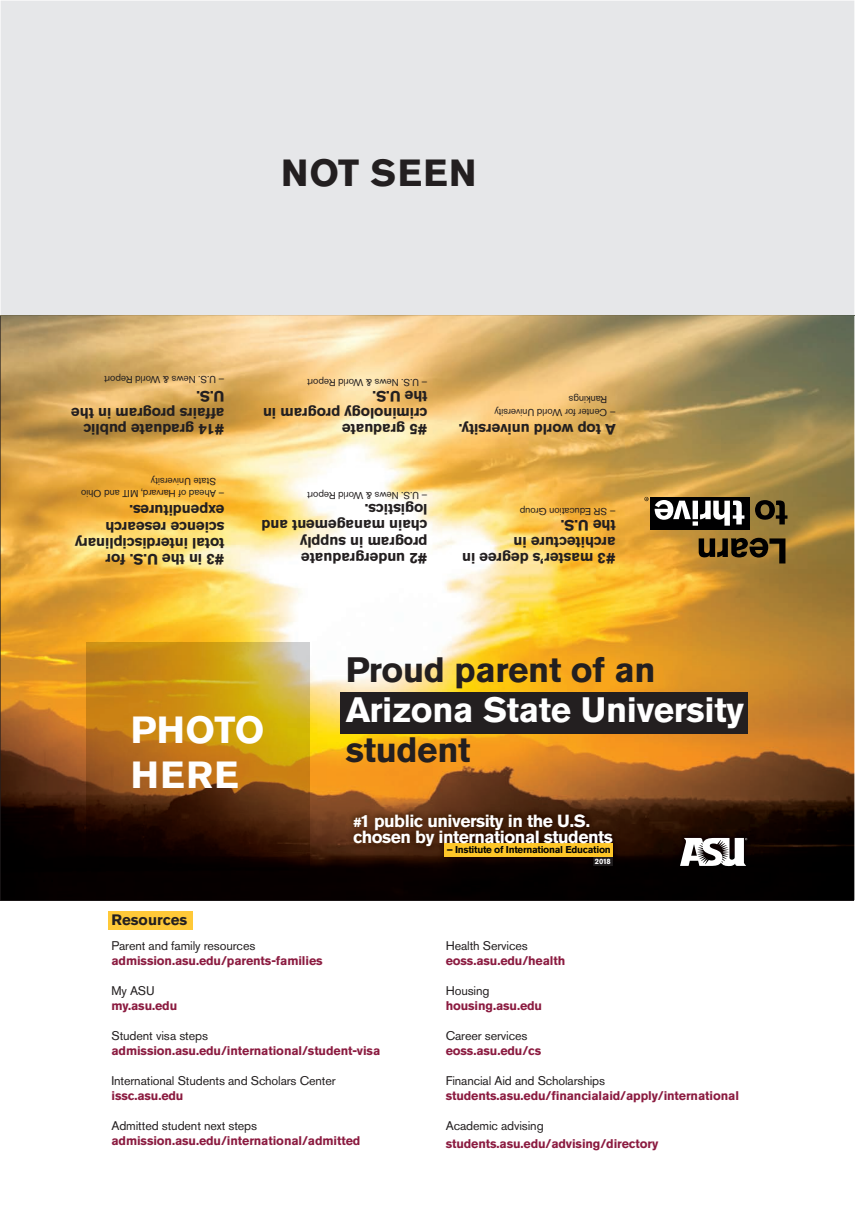
<style>
.page{position:relative;width:855px;height:1215px;background:#fff}
.page>*{position:absolute;margin:0;border:0;box-sizing:border-box;transform-origin:0 0}
.t1{font:700 37.5px/45px "Akzidenz Grotesk Std";letter-spacing:.02em;color:#fff}
.t2{font:700 37.5px "Akzidenz Grotesk Std";letter-spacing:.04em;color:#231f20}
.t3{font:700 35px "Akzidenz Grotesk Std";letter-spacing:-.01em;color:#231f20}
.t4{font:700 35px "Akzidenz Grotesk Std";letter-spacing:-.01em;color:#fff}
.t5{font:700 17.5px/16.6px "Akzidenz Grotesk Std";letter-spacing:-.03em;color:#fff}
.t6{font:700 15px/16.2px "Akzidenz Grotesk Std";letter-spacing:-.01em;color:#231f20}
.t7{font:700 12.5px "Akzidenz Grotesk Std";letter-spacing:-.01em;color:#8b1b40}
.t8{font:12.5px "Akzidenz Grotesk Std";letter-spacing:-.01em;color:#231f20}
.t9{font:10px/12.5px "Akzidenz Grotesk Std";letter-spacing:-.01em;color:#231f20}
.t10{font:700 9.88px "Akzidenz Grotesk Std";letter-spacing:-.03em;color:#040503}
.t11{font:700 7.62px "Akzidenz Grotesk Std";color:#fff}
.s1{font-size:13.12px}
</style>
<div class="page">
<img style="left:1px;top:315px;width:853px;height:585px">
<div style="left:1px;top:1px;width:853px;height:314px;background:#e6e7e9"></div>
<img style="left:86px;top:642px;width:224px;height:224px">
<div style="left:341px;top:692px;width:407px;height:42px;background:#231f20"></div>
<img style="left:347px;top:807px;width:273px;height:66px">
<div style="left:593px;top:856px;width:20px;height:10px;background:#201d1e"></div>
<div style="left:444px;top:843px;width:169px;height:13px;background:#fec628"></div>
<img style="left:674px;top:831px;width:79px;height:42px">
<svg style="left:680px;top:838px;width:67px;height:28px"></svg>
<div style="left:108px;top:912px;width:84px;height:18px;background:#ffc938"></div>
<svg style="left:699px;top:538px;width:86px;height:26px;background:#61491e"></svg>
<svg style="left:755px;top:500px;width:33px;height:24px"></svg>
<svg style="left:644px;top:497px;width:5px;height:4px"></svg>
<div style="left:650px;top:497px;width:99px;height:32px;background:#000001"></div>
<svg style="left:655px;top:500px;width:89px;height:26px"></svg>
<h1 class="t2" style="left:281px;top:151px;width:197px">NOT SEEN</h1>
<p class="t9" style="left:225px;top:386px;width:122px;rotate:-180deg">– U.S. News &amp; World Report</p>
<p class="t9" style="left:428px;top:389px;width:122px;rotate:-180deg">– U.S. News &amp; World Report</p>
<p class="t6" style="left:225px;top:437px;width:155px;rotate:-180deg">#14 graduate public affairs program in the<br>U.S.</p>
<p class="t6" style="left:428px;top:437px;width:166px;rotate:-180deg">#5 graduate criminology program in the U.S.</p>
<p class="t9" style="left:607px;top:418px;width:114px;text-indent:-9px;rotate:-180deg">– Center for World University<br>Rankings</p>
<p class="t6" style="left:616px;top:437px;width:159px;rotate:-180deg">A top world university.</p>
<p class="t9" style="left:216px;top:500px;width:137px;text-indent:-9px;rotate:-180deg">– Ahead of Harvard, MIT and Ohio<br>State University</p>
<p class="t9" style="left:428px;top:501px;width:122px;rotate:-180deg">– U.S. News &amp; World Report</p>
<p class="t6" style="left:225px;top:567px;width:151px;rotate:-180deg">#3 in the U.S. for total interdisciplinary science research expenditures.</p>
<p class="t6" style="left:428px;top:566px;width:168px;rotate:-180deg">#2 undergraduate program in supply chain management and logistics.</p>
<p class="t9" style="left:616px;top:518px;width:97px;rotate:-180deg">– SR Education Group</p>
<p class="t6" style="left:616px;top:566px;width:155px;rotate:-180deg">#3 master’s degree in architecture in<br>the U.S.</p>
<h1 class="t1" style="left:131px;top:708px;width:135px">PHOTO<br>HERE</h1>
<p class="t6" style="left:111px;top:912px;width:77px">Resources</p>
<h2 class="t3" style="left:346px;top:650px;width:311px">Proud parent of an</h2>
<h2 class="t4" style="left:346px;top:690px;width:400px">Arizona State University</h2>
<h2 class="t3" style="left:346px;top:730px;width:126px">student</h2>
<h3 class="t5" style="left:353px;top:812px;width:261px"><span class="s1">#</span>1 public university in the U.S. chosen by international students</h3>
<p class="t10" style="left:447px;top:844px;width:166px">– Institute of International Education</p>
<p class="t11" style="left:595px;top:857px;width:17px">2018</p>
<p class="t8" style="left:111px;top:938px;width:145px">Parent and family resources</p>
<p class="t7" style="left:111px;top:954px;width:213px">admission.asu.edu/parents-families</p>
<p class="t8" style="left:111px;top:983px;width:45px">My ASU</p>
<p class="t7" style="left:111px;top:999px;width:67px">my.asu.edu</p>
<p class="t8" style="left:111px;top:1028px;width:98px">Student visa steps</p>
<p class="t7" style="left:111px;top:1044px;width:270px">admission.asu.edu/international/student-visa</p>
<p class="t8" style="left:111px;top:1073px;width:226px">International Students and Scholars Center</p>
<p class="t7" style="left:111px;top:1089px;width:74px">issc.asu.edu</p>
<p class="t8" style="left:111px;top:1118px;width:147px">Admitted student next steps</p>
<p class="t7" style="left:111px;top:1134px;width:250px">admission.asu.edu/international/admitted</p>
<p class="t8" style="left:446px;top:938px;width:84px">Health Services</p>
<p class="t7" style="left:446px;top:954px;width:121px">eoss.asu.edu/health</p>
<p class="t8" style="left:446px;top:983px;width:45px">Housing</p>
<p class="t7" style="left:446px;top:999px;width:98px">housing.asu.edu</p>
<p class="t8" style="left:446px;top:1028px;width:83px">Career services</p>
<p class="t7" style="left:446px;top:1044px;width:97px">eoss.asu.edu/cs</p>
<p class="t8" style="left:446px;top:1073px;width:161px">Financial Aid and Scholarships</p>
<p class="t7" style="left:446px;top:1089px;width:295px">students.asu.edu/financialaid/apply/international</p>
<p class="t8" style="left:446px;top:1118px;width:99px">Academic advising</p>
<p class="t7" style="left:446px;top:1137px;width:214px">students.asu.edu/advising/directory</p>
</div>
